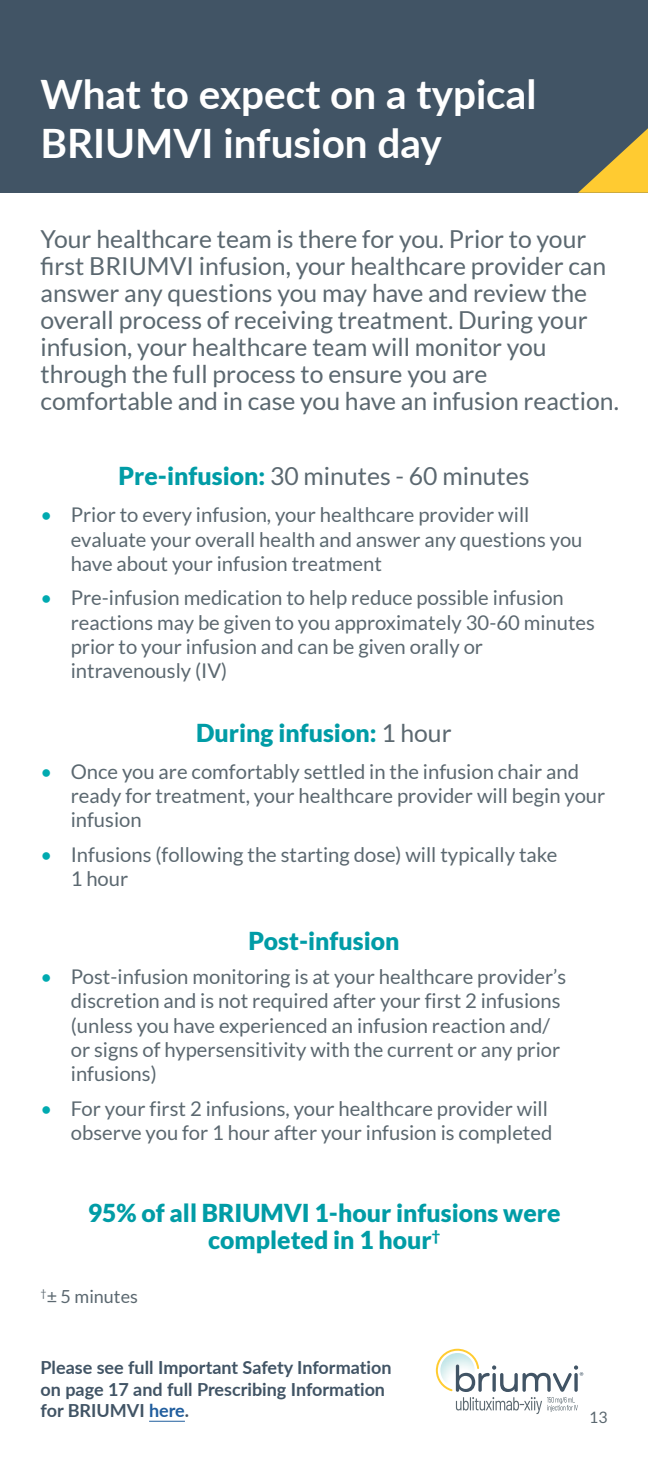
<style>
.page{position:relative;width:648px;height:1458px;background:#fff}
.page>*{position:absolute;margin:0;border:0;box-sizing:border-box;transform-origin:0 0}
.t1{font:700 40.5px/48.6px "Lato";color:#fff}
.t2{font:24.75px/27px "Lato";color:#5b6870}
.t3{font:900 24.75px/27px "Lato";color:#009ca6;text-align:center}
.t4{font:20.25px/24.3px "Lato";color:#5b6870}
.t5{font:700 18px/21.6px "Lato";color:#415465}
.t6{font:18px "Lato";color:#5b6870}
.t7{font:15.75px "Lato";color:#5b6870}
.s1{font-weight:900;color:#009ca6}
.s2{color:#00aab0}
.s3{font-weight:400;color:#5b6870}
.s4{color:#215e9e}
</style>
<div class="page">
<svg style="left:436px;top:1349px;width:147px;height:65px"></svg>
<hr style="left:149px;top:1421px;width:36px;height:1px;background:#215e9e">
<div style="left:0;top:0;width:648px;height:193px;background:#415465"></div>
<svg style="left:578px;top:128px;width:70px;height:65px"></svg>
<h1 class="t1" style="left:40px;top:68px;width:497px">What to expect on a typical<br>BRIUMVI infusion day</h1>
<p class="t2" style="left:40px;top:226px;width:580px">Your healthcare team is there for you. Prior to your first BRIUMVI infusion, your healthcare provider can answer any questions you may have and review the overall process of receiving treatment. During your infusion, your healthcare team will monitor you through the full process to ensure you are comfortable and in case you have an infusion reaction.</p>
<p class="t2" style="left:119px;top:462px;width:412px"><span class="s1">Pre-infusion:</span> 30 minutes - 60 minutes</p>
<p class="t4" style="left:71px;top:503px;width:513px;text-indent:-30px"><span class="s2">•</span> Prior to every infusion, your healthcare provider will evaluate your overall health and answer any questions you have about your infusion treatment</p>
<p class="t4" style="left:71px;top:586px;width:526px;text-indent:-30px"><span class="s2">•</span> Pre-infusion medication to help reduce possible infusion reactions may be given to you approximately 30-60 minutes prior to your infusion and can be given orally or intravenously (IV)</p>
<p class="t3" style="left:196px;top:719px;width:257px">During infusion: <span class="s3">1 hour</span></p>
<p class="t4" style="left:71px;top:759px;width:536px;text-indent:-30px"><span class="s2">•</span> Once you are comfortably settled in the infusion chair and ready for treatment, your healthcare provider will begin your infusion</p>
<p class="t4" style="left:71px;top:842px;width:488px;text-indent:-30px"><span class="s2">•</span> Infusions (following the starting dose) will typically take<br>1 hour</p>
<p class="t3" style="left:248px;top:927px;width:153px">Post-infusion</p>
<p class="t4" style="left:71px;top:964px;width:497px;text-indent:-30px"><span class="s2">•</span> Post-infusion monitoring is at your healthcare provider’s discretion and is not required after your first 2 infusions (unless you have experienced an infusion reaction and/ or signs of hypersensitivity with the current or any prior infusions)</p>
<p class="t4" style="left:40px;top:1096px;width:513px;text-align:right"><span class="s2">•</span> For your first 2 infusions, your healthcare provider will observe you for 1 hour after your infusion is completed</p>
<p class="t3" style="left:88px;top:1199px;width:474px">95% of all BRIUMVI 1-hour infusions were completed in 1 hour<sup>†</sup></p>
<p class="t6" style="left:41px;top:1287px;width:99px"><sup>†</sup>± 5 minutes</p>
<p class="t5" style="left:40px;top:1356px;width:353px">Please see full Important Safety Information on page 17 and full Prescribing Information for BRIUMVI <span class="s4">here</span>.</p>
<p class="t7" style="left:589px;top:1409px;width:20px">13</p>
</div>
